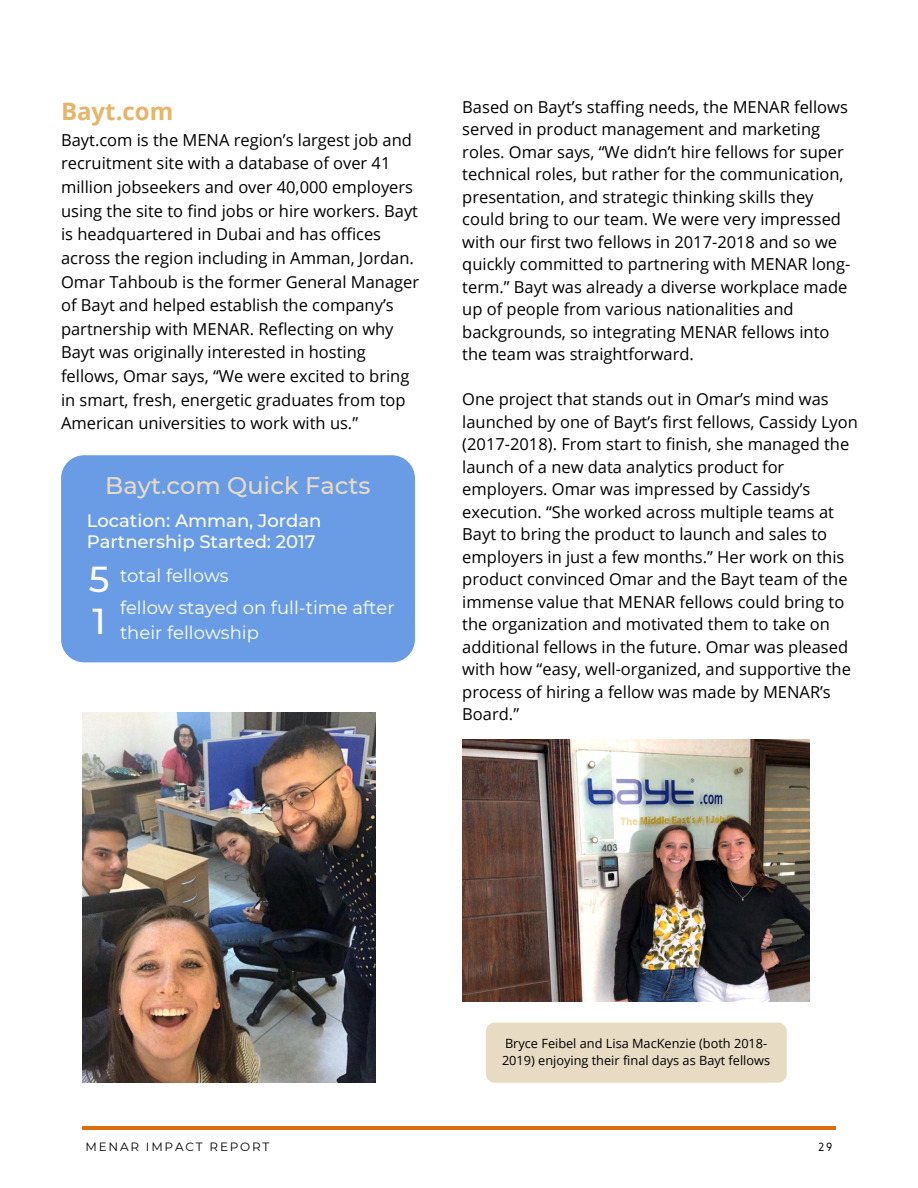
<style>
.page{position:relative;width:918px;height:1188px;background:#fff}
.page>*{position:absolute;margin:0;border:0;box-sizing:border-box;transform-origin:0 0}
.t1{font:500 36px/42.3px "Montserrat";color:#fff}
.t2{font:500 24px "Montserrat";color:#e8dbc3}
.t3{font:700 24px "Open Sans";color:#e6b46a}
.t4{font:18px/31.8px "Montserrat";color:#fff}
.t5{font:500 18px "Montserrat";color:#fff}
.t6{font:16.5px/22.5px "Open Sans";color:#000}
.t7{font:12.75px/17px "Open Sans";color:#000}
.t8{font:12.45px "Gidole";color:#000}
.t9{font:12px "Montserrat";letter-spacing:.15em;color:#000}
</style>
<div class="page">
<hr style="left:82px;top:1126px;width:754px;height:3px;background:#dc6d13">
<img style="left:462px;top:740px;width:348px;height:262px">
<div style="left:486px;top:1023px;width:301px;height:60px;background:#e8dbc3;border-radius:9px"></div>
<img style="left:82px;top:712px;width:294px;height:370px">
<div style="left:61px;top:455px;width:354px;height:207px;background:#6a9ce6;border-radius:23px"></div>
<h2 class="t3" style="left:61px;top:94px;width:114px">Bayt.com</h2>
<p class="t6" style="left:61px;top:128px;width:360px;line-height:23.7px">Bayt.com is the MENA region’s largest job and recruitment site with a database of over 41 million jobseekers and over 40,000 employers using the site to find jobs or hire workers. Bayt is headquartered in Dubai and has offices across the region including in Amman, Jordan.<br>Omar Tahboub is the former General Manager of Bayt and helped establish the company’s partnership with MENAR. Reflecting on why Bayt was originally interested in hosting fellows, Omar says, “We were excited to bring in smart, fresh, energetic graduates from top American universities to work with us.”</p>
<h2 class="t2" style="left:105px;top:471px;width:267px">Bayt.com Quick Facts</h2>
<p class="t5" style="left:87px;top:510px;width:236px">Location: Amman, Jordan</p>
<h1 class="t1" style="left:89px;top:558px;width:22px">5<br>1</h1>
<p class="t5" style="left:87px;top:531px;width:230px">Partnership Started: 2017</p>
<p class="t4" style="left:120px;top:560px;width:276px">total fellows<br>fellow stayed on full-time after</p>
<p class="t4" style="left:120px;top:616px;width:140px">their fellowship</p>
<p class="t6" style="left:462px;top:95px;width:390px">Based on Bayt’s staffing needs, the MENAR fellows served in product management and marketing roles. Omar says, “We didn’t hire fellows for super technical roles, but rather for the communication, presentation, and strategic thinking skills they could bring to our team. We were very impressed with our first two fellows in 2017-2018 and so we quickly committed to partnering with MENAR long&shy;term.” Bayt was already a diverse workplace made up of people from various nationalities and backgrounds, so integrating MENAR fellows into the team was straightforward.</p>
<p class="t6" style="left:462px;top:388px;width:397px">One project that stands out in Omar’s mind was launched by one of Bayt’s first fellows, Cassidy Lyon (2017-2018). From start to finish, she managed the launch of a new data analytics product for employers. Omar was impressed by Cassidy’s execution. “She worked across multiple teams at Bayt to bring the product to launch and sales to employers in just a few months.” Her work on this product convinced Omar and the Bayt team of the immense value that MENAR fellows could bring to the organization and motivated them to take on additional fellows in the future. Omar was pleased with how “easy, well-organized, and supportive the process of hiring a fellow was made by MENAR’s Board.”</p>
<p class="t7" style="left:502px;top:1035px;width:270px">Bryce Feibel and Lisa MacKenzie (both 2018-<br>2019) enjoying their final days as Bayt fellows</p>
<p class="t9" style="left:85px;top:1139px;width:185px">MENAR IMPACT REPORT</p>
<p class="t8" style="left:818px;top:1140px;width:16px">29</p>
</div>
